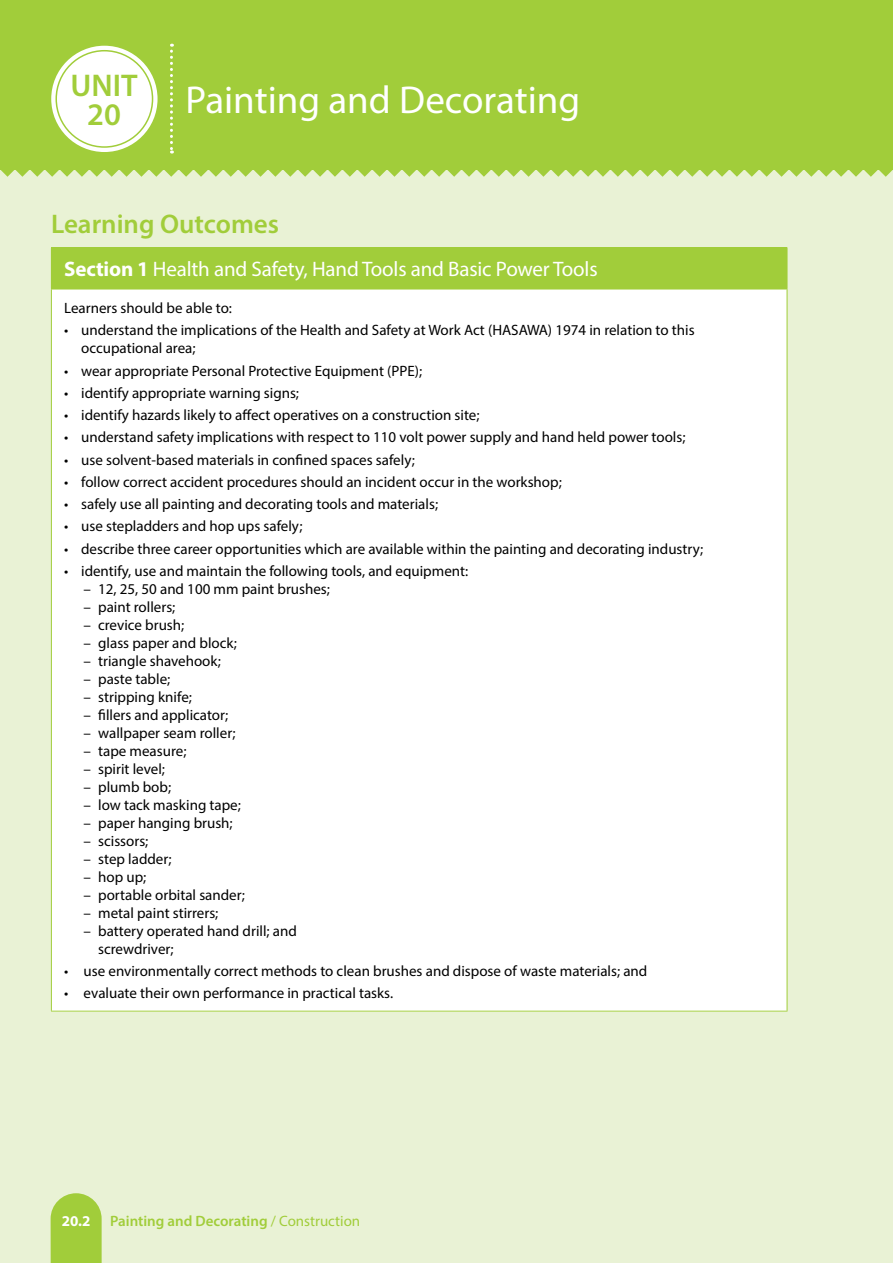
<style>
.page{position:relative;width:893px;height:1263px;background:#e9f2d5}
.page>*{position:absolute;margin:0;border:0;box-sizing:border-box;transform-origin:0 0}
.t1{font:39px "Myriad Pro";color:#fff}
.t2{font:600 31.5px/28.5px "Myriad Pro";color:#a1cd3a;text-align:center}
.t3{font:600 27px "Myriad Pro";color:#a1cd3a}
.t4{font:21px "Myriad Pro";letter-spacing:-.01em;color:#fff}
.t5{font:15px/18px "Myriad Pro";color:#000}
.t6{font:600 15px "Myriad Pro";color:#a1cd3a}
.t7{font:700 15px "Myriad Pro";color:#fff}
.s1{font-weight:700}
.s2{font-weight:400}
</style>
<div class="page">
<div style="left:0;top:0;width:893px;height:169px;background:#a1cd3a"></div>
<div style="left:51px;top:46px;width:107px;height:106px;background:#fff;border-radius:50%"></div>
<svg style="left:170px;top:44px;width:3px;height:110px"></svg>
<svg style="left:0;top:169px;width:893px;height:8px"></svg>
<div style="left:55px;top:50px;width:98px;height:98px;border:2px solid #a1cd3a;border-radius:50%"></div>
<svg style="left:51px;top:1193px;width:51px;height:70px;background:#a7d047"></svg>
<div style="left:51px;top:248px;width:736px;height:41px;background:#a1cd3a"></div>
<div style="left:51px;top:289px;width:736px;height:722px;background:#fff"></div>
<hr style="left:51px;top:247px;width:736px;height:1px;background:#a1cd3a">
<hr style="left:787px;top:248px;width:1px;height:41px;background:#a1cd3a">
<hr style="left:51px;top:289px;width:1px;height:722px;background:#a1cd3a">
<hr style="left:51px;top:289px;width:736px;height:1px;background:#a1cd3a">
<hr style="left:787px;top:289px;width:1px;height:722px;background:#a1cd3a">
<hr style="left:51px;top:1011px;width:736px;height:1px;background:#a1cd3a">
<h2 class="t2" style="left:71px;top:71px;width:69px">UNIT<br>20</h2>
<h1 class="t1" style="left:186px;top:76px;width:396px">Painting and Decorating</h1>
<h3 class="t3" style="left:51px;top:207px;width:230px">Learning Outcomes</h3>
<h3 class="t4" style="left:64px;top:256px;width:535px"><span class="s1">Section 1</span> Health and Safety, Hand Tools and Basic Power Tools</h3>
<p class="t5" style="left:64px;top:299px;width:169px">Learners should be able to:</p>
<p class="t5" style="left:81px;top:321px;width:615px;text-indent:-17px">• understand the implications of the Health and Safety at Work Act (HASAWA) 1974 in relation to this occupational area;</p>
<p class="t5" style="left:64px;top:361px;width:359px">• wear appropriate Personal Protective Equipment (PPE);</p>
<p class="t5" style="left:64px;top:383px;width:236px">• identify appropriate warning signs;</p>
<p class="t5" style="left:64px;top:406px;width:417px">• identify hazards likely to affect operatives on a construction site;</p>
<p class="t5" style="left:64px;top:428px;width:623px">• understand safety implications with respect to 110 volt power supply and hand held power tools;</p>
<p class="t5" style="left:64px;top:450px;width:352px">• use solvent-based materials in confined spaces safely;</p>
<p class="t5" style="left:64px;top:472px;width:499px">• follow correct accident procedures should an incident occur in the workshop;</p>
<p class="t5" style="left:64px;top:495px;width:375px">• safely use all painting and decorating tools and materials;</p>
<p class="t5" style="left:64px;top:517px;width:240px">• use stepladders and hop ups safely;</p>
<p class="t5" style="left:64px;top:539px;width:641px">• describe three career opportunities which are available within the painting and decorating industry;</p>
<p class="t5" style="left:64px;top:561px;width:406px">• identify, use and maintain the following tools, and equipment:</p>
<p class="t5" style="left:84px;top:579px;width:248px">– 12, 25, 50 and 100 mm paint brushes;</p>
<p class="t5" style="left:84px;top:597px;width:93px">– paint rollers;</p>
<p class="t5" style="left:84px;top:615px;width:102px">– crevice brush;</p>
<p class="t5" style="left:84px;top:633px;width:155px">– glass paper and block;</p>
<p class="t5" style="left:84px;top:651px;width:139px">– triangle shavehook;</p>
<p class="t5" style="left:84px;top:669px;width:88px">– paste table;</p>
<p class="t5" style="left:84px;top:687px;width:110px">– stripping knife;</p>
<p class="t5" style="left:84px;top:705px;width:146px">– fillers and applicator;</p>
<p class="t5" style="left:84px;top:723px;width:153px">– wallpaper seam roller;</p>
<p class="t5" style="left:84px;top:741px;width:104px">– tape measure;</p>
<p class="t5" style="left:84px;top:759px;width:83px">– spirit level;</p>
<p class="t5" style="left:84px;top:777px;width:89px">– plumb bob;</p>
<p class="t5" style="left:84px;top:795px;width:159px">– low tack masking tape;</p>
<p class="t5" style="left:84px;top:813px;width:151px">– paper hanging brush;</p>
<p class="t5" style="left:84px;top:831px;width:66px">– scissors;</p>
<p class="t5" style="left:84px;top:849px;width:89px">– step ladder;</p>
<p class="t5" style="left:84px;top:867px;width:64px">– hop up;</p>
<p class="t5" style="left:84px;top:885px;width:163px">– portable orbital sander;</p>
<p class="t5" style="left:84px;top:903px;width:136px">– metal paint stirrers;</p>
<p class="t5" style="left:98px;top:921px;width:200px;text-indent:-15px">– battery operated hand drill; and screwdriver;</p>
<p class="t5" style="left:64px;top:962px;width:585px">• use environmentally correct methods to clean brushes and dispose of waste materials; and</p>
<p class="t5" style="left:64px;top:984px;width:330px">• evaluate their own performance in practical tasks.</p>
<p class="t7" style="left:62px;top:1211px;width:30px">20.2</p>
<p class="t6" style="left:110px;top:1211px;width:252px">Painting and Decorating <span class="s2">/ Construction</span></p>
</div>
